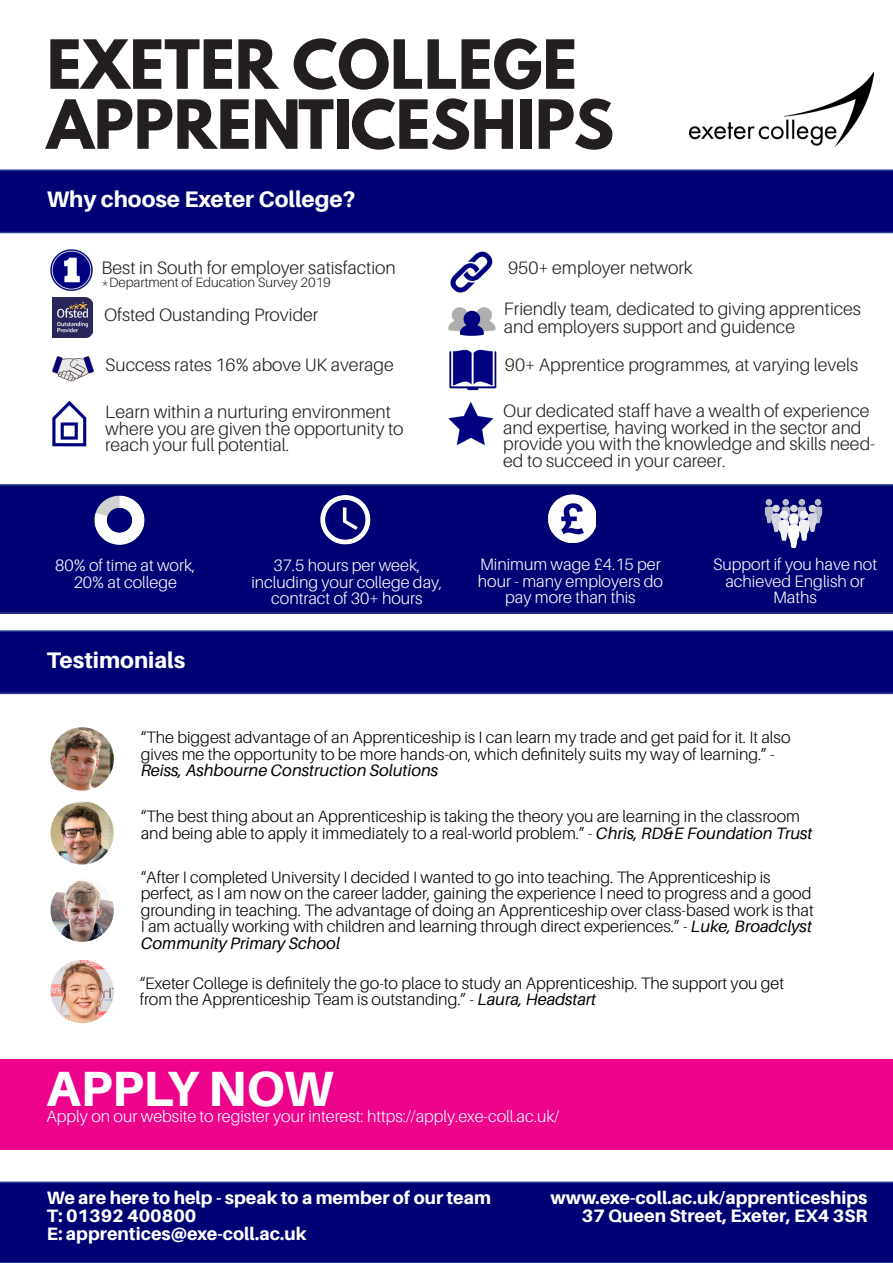
<style>
.page{position:relative;width:893px;height:1263px;background:#fff}
.page>*{position:absolute;margin:0;border:0;box-sizing:border-box;transform-origin:0 0}
.t1{font:700 60px/60px "League Spartan";color:#231f20}
.t2{font:800 49.5px "Aileron";color:#fff}
.t3{font:800 22.5px "Aileron";color:#fff}
.t4{font:300 18px/16.5px "Aileron";color:#231f20}
.t5{font:800 18px "Aileron";color:#fff}
.t6{font:300 16.5px/16.5px "Aileron";color:#000}
.t7{font:300 16.5px/16.5px "Aileron";color:#fff;text-align:center}
.t8{font:300 13.5px "Aileron";color:#231f20}
.s1{font-weight:400;font-style:italic}
</style>
<div class="page">
<div style="left:0;top:630px;width:893px;height:64px;background:#000075"></div>
<div style="left:0;top:1059px;width:893px;height:91px;background:#ed028c"></div>
<div style="left:0;top:169px;width:893px;height:64px;background:#000075"></div>
<img style="left:50px;top:249px;width:43px;height:42px">
<img style="left:450px;top:251px;width:43px;height:40px">
<img style="left:448px;top:291px;width:48px;height:45px">
<img style="left:52px;top:356px;width:42px;height:26px">
<img style="left:449px;top:349px;width:48px;height:42px">
<img style="left:53px;top:298px;width:40px;height:40px">
<img style="left:690px;top:72px;width:183px;height:75px">
<div style="left:0;top:1181px;width:893px;height:82px;background:#000075"></div>
<div style="left:0;top:484px;width:893px;height:130px;background:#000075"></div>
<img style="left:93px;top:492px;width:53px;height:58px">
<img style="left:317px;top:489px;width:60px;height:63px">
<img style="left:545px;top:491px;width:51px;height:51px">
<img style="left:762px;top:497px;width:62px;height:53px">
<img style="left:51px;top:727px;width:63px;height:64px;border-radius:32px">
<img style="left:51px;top:801px;width:63px;height:63px;border-radius:32px">
<img style="left:51px;top:878px;width:63px;height:64px;border-radius:32px">
<img style="left:51px;top:960px;width:63px;height:63px;border-radius:32px">
<img style="left:52px;top:400px;width:35px;height:46px">
<img style="left:448px;top:401px;width:46px;height:45px">
<p class="t1" style="left:47px;top:34px;width:569px">EXETER COLLEGE<br>APPRENTICESHIPS</p>
<p class="t3" style="left:47px;top:186px;width:310px">Why choose Exeter College?</p>
<p class="t4" style="left:102px;top:259px;width:296px">Best in South for employer satisfaction</p>
<p class="t8" style="left:102px;top:275px;width:231px">*Department of Education Survey 2019</p>
<p class="t4" style="left:104px;top:307px;width:216px">Ofsted Oustanding Provider</p>
<p class="t4" style="left:105px;top:356px;width:290px">Success rates 16% above UK average</p>
<p class="t4" style="left:508px;top:259px;width:186px">950+ employer network</p>
<p class="t4" style="left:504px;top:301px;width:359px">Friendly team, dedicated to giving apprentices</p>
<p class="t4" style="left:504px;top:319px;width:293px">and employers support and guidence</p>
<p class="t4" style="left:505px;top:356px;width:355px">90+ Apprentice programmes, at varying levels</p>
<p class="t4" style="left:105px;top:404px;width:300px">Learn within a nurturing environment where you are given the opportunity to reach your full potential.</p>
<p class="t4" style="left:503px;top:403px;width:373px">Our dedicated staff have a wealth of experience and expertise, having worked in the sector and provide you with the knowledge and skills need&shy;ed to succeed in your career.</p>
<p class="t7" style="left:55px;top:557px;width:142px">80% of time at work,<br>20% at college</p>
<p class="t7" style="left:251px;top:557px;width:193px">37.5 hours per week, including your college day, contract of 30+ hours</p>
<p class="t7" style="left:478px;top:556px;width:187px">Minimum wage £4.15 per hour - many employers do pay more than this</p>
<p class="t7" style="left:713px;top:556px;width:166px">Support if you have not achieved English or<br>Maths</p>
<p class="t3" style="left:47px;top:647px;width:140px">Testimonials</p>
<p class="t6" style="left:141px;top:729px;width:651px">“The biggest advantage of an Apprenticeship is I can learn my trade and get paid for it. It also gives me the opportunity to be more hands-on, which definitely suits my way of learning.” -<br><span class="s1">Reiss, Ashbourne Construction Solutions</span></p>
<p class="t6" style="left:141px;top:808px;width:673px">“The best thing about an Apprenticeship is taking the theory you are learning in the classroom and being able to apply it immediately to a real-world problem.” - <span class="s1">Chris, RD&amp;E Foundation Trust</span></p>
<p class="t6" style="left:141px;top:869px;width:674px">“After I completed University I decided I wanted to go into teaching. The Apprenticeship is perfect, as I am now on the career ladder, gaining the experience I need to progress and a good grounding in teaching. The advantage of doing an Apprenticeship over class-based work is that I am actually working with children and learning through direct experiences.” - <span class="s1">Luke, Broadclyst Community Primary School</span></p>
<p class="t6" style="left:140px;top:975px;width:646px">“Exeter College is definitely the go-to place to study an Apprenticeship. The support you get from the Apprenticeship Team is outstanding.” - <span class="s1">Laura, Headstart</span></p>
<p class="t2" style="left:47px;top:1060px;width:288px">APPLY NOW</p>
<p class="t7" style="left:47px;top:1108px;width:514px">Apply on our website to register your interest: https://apply.exe-coll.ac.uk/</p>
<p class="t5" style="left:47px;top:1187px;width:446px">We are here to help - speak to a member of our team</p>
<p class="t5" style="left:47px;top:1205px;width:151px">T: 01392 400800</p>
<p class="t5" style="left:47px;top:1223px;width:261px">E: apprentices@exe-coll.ac.uk</p>
<p class="t5" style="left:550px;top:1187px;width:318px">www.exe-coll.ac.uk/apprenticeships</p>
<p class="t5" style="left:582px;top:1205px;width:287px">37 Queen Street, Exeter, EX4 3SR</p>
</div>
